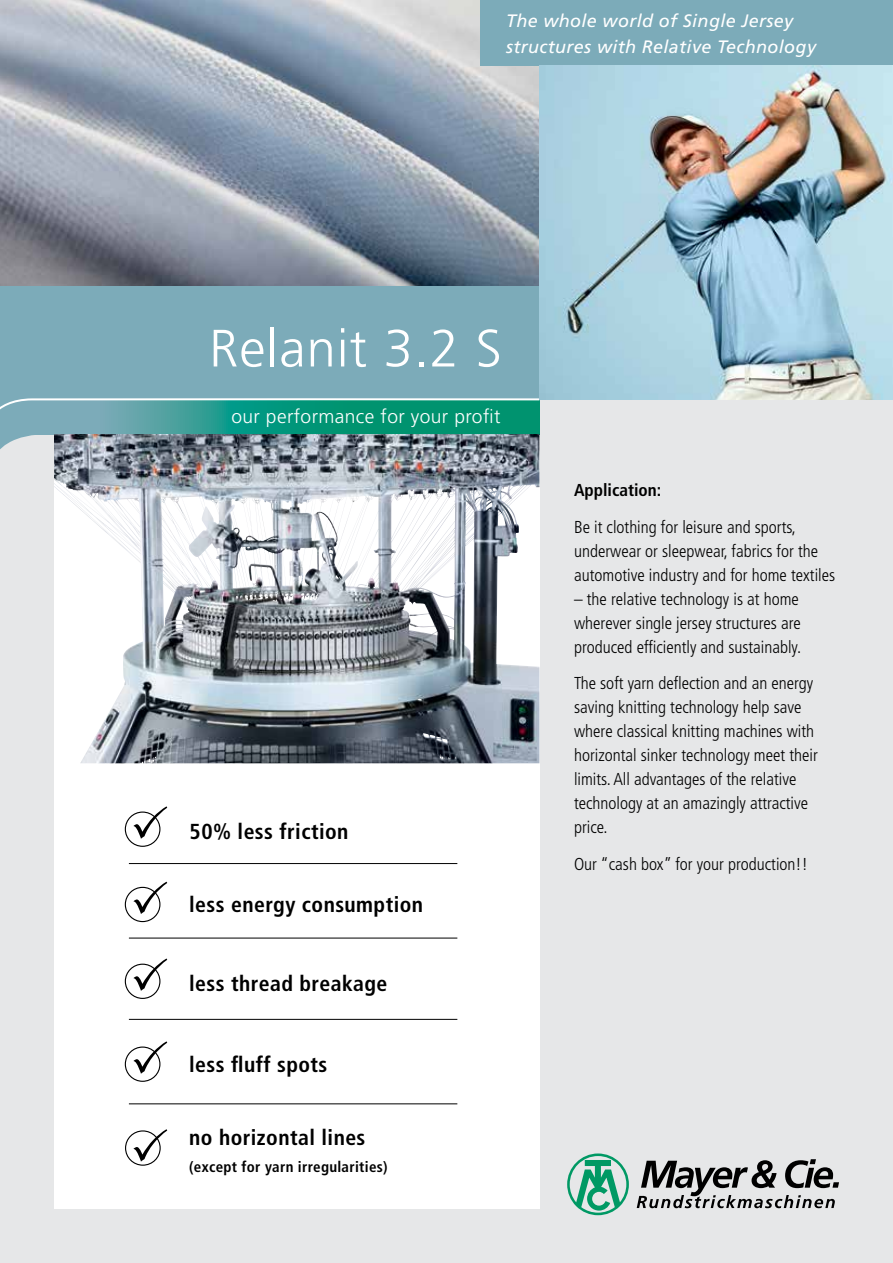
<style>
.page{position:relative;width:893px;height:1263px;background:#fff}
.page>*{position:absolute;margin:0;border:0;box-sizing:border-box;transform-origin:0 0}
.t1{font:300 52.5px "Frutiger";letter-spacing:.02em;color:#fff}
.t2{font:700 condensed 21.75px "Frutiger LT Pro";letter-spacing:.02em;color:#000}
.t3{font:300 19.2px "Frutiger";letter-spacing:.02em;color:#fff}
.t4{font:italic 18px/26.1px "Frutiger";letter-spacing:.02em;color:#fff}
.t5{font:300 condensed 17.25px/24px "Frutiger";color:#000}
.t6{font:700 condensed 17.25px "Frutiger LT Pro";color:#000}
.t7{font:700 condensed 15px "Frutiger LT Pro";letter-spacing:.02em;color:#000}
</style>
<div class="page">
<img style="left:0;top:0;width:539px;height:286px">
<div style="left:0;top:286px;width:539px;height:115px;background:#7cabb9"></div>
<div style="left:0;top:399px;width:893px;height:864px;background:#e6e7e8"></div>
<div style="left:54px;top:399px;width:485px;height:810px;background:#fff"></div>
<svg style="left:0;top:398px;width:540px;height:69px;background:#44a699"></svg>
<img style="left:54px;top:434px;width:485px;height:329px">
<svg style="left:567px;top:1153px;width:62px;height:62px"></svg>
<svg style="left:637px;top:1159px;width:202px;height:49px"></svg>
<hr style="left:129px;top:863px;width:328px;height:1px;background:#000">
<hr style="left:129px;top:938px;width:328px;height:1px;background:#000">
<div style="left:125px;top:887px;width:35px;height:35px;border:1px solid #000;border-radius:50%"></div>
<svg style="left:133px;top:882px;width:34px;height:32px"></svg>
<div style="left:125px;top:811px;width:35px;height:36px;border:1px solid #000;border-radius:50%"></div>
<svg style="left:133px;top:806px;width:34px;height:33px"></svg>
<div style="left:125px;top:964px;width:35px;height:35px;border:1px solid #000;border-radius:50%"></div>
<svg style="left:133px;top:958px;width:34px;height:33px"></svg>
<div style="left:480px;top:0;width:413px;height:66px;background:#7cabb9"></div>
<div style="left:125px;top:1046px;width:35px;height:36px;border:1px solid #000;border-radius:50%"></div>
<svg style="left:133px;top:1041px;width:34px;height:33px"></svg>
<hr style="left:129px;top:1019px;width:328px;height:1px;background:#000">
<hr style="left:129px;top:1103px;width:328px;height:1px;background:#000">
<svg style="left:126px;top:1131px;width:34px;height:34px"></svg>
<div style="left:125px;top:1130px;width:36px;height:36px;border:1px solid #000;border-radius:50%"></div>
<svg style="left:133px;top:1129px;width:34px;height:32px"></svg>
<img style="left:539px;top:66px;width:354px;height:334px">
<p class="t4" style="left:506px;top:7px;width:311px">The whole world of Single Jersey structures with Relative Technology</p>
<h1 class="t1" style="left:209px;top:318px;width:294px">Relanit 3.2 S</h1>
<p class="t3" style="left:231px;top:406px;width:271px">our performance for your profit</p>
<p class="t2" style="left:190px;top:818px;width:160px">50% less friction</p>
<p class="t2" style="left:189px;top:892px;width:235px">less energy consumption</p>
<p class="t2" style="left:189px;top:971px;width:200px">less thread breakage</p>
<p class="t2" style="left:189px;top:1051px;width:140px">less fluff spots</p>
<p class="t2" style="left:189px;top:1125px;width:178px">no horizontal lines</p>
<p class="t7" style="left:189px;top:1157px;width:200px">(except for yarn irregularities)</p>
<p class="t6" style="left:574px;top:480px;width:89px">Application:</p>
<p class="t5" style="left:574px;top:515px;width:263px">Be it clothing for leisure and sports, underwear or sleepwear, fabrics for the automotive industry and for home textiles</p>
<p class="t5" style="left:574px;top:587px;width:229px">– the relative technology is at home wherever single jersey structures are produced efficiently and sustainably.</p>
<p class="t5" style="left:574px;top:671px;width:245px">The soft yarn deflection and an energy saving knitting technology help save where classical knitting machines with horizontal sinker technology meet their limits. All advantages of the relative technology at an amazingly attractive price.</p>
<p class="t5" style="left:574px;top:852px;width:235px">Our “cash box” for your production!!</p>
</div>
